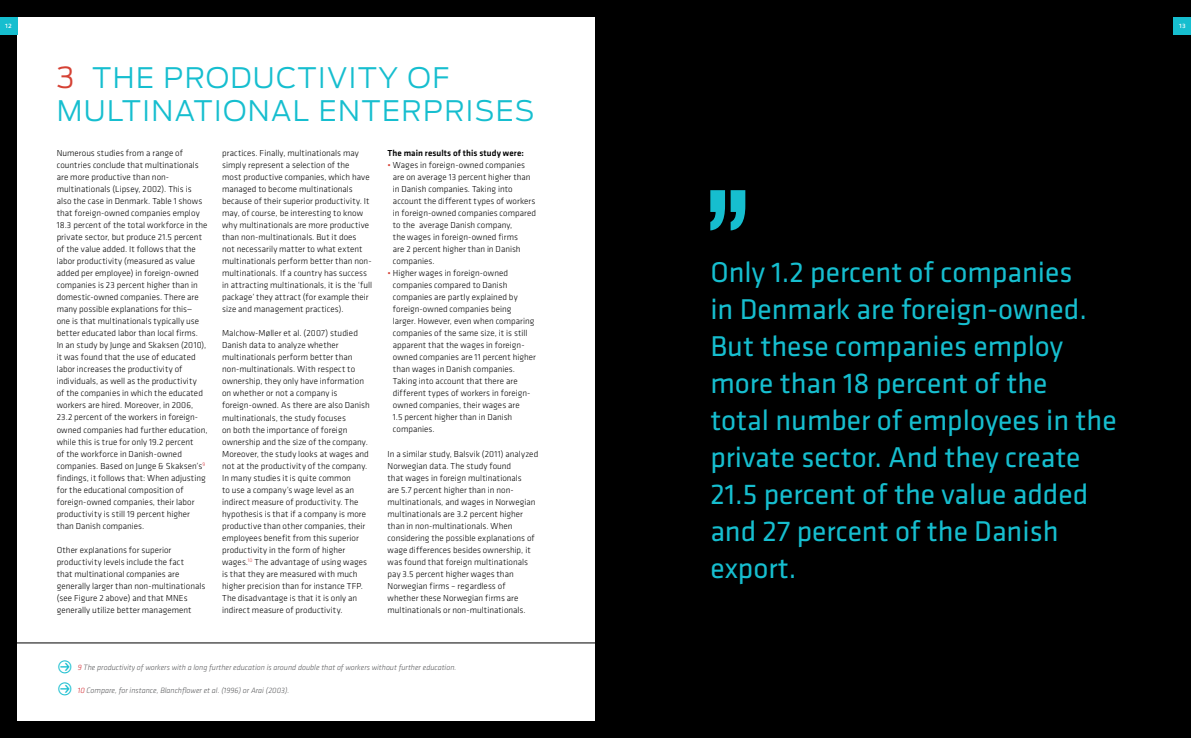
<style>
.page{position:relative;width:1191px;height:738px;background:#fff}
.page>*{position:absolute;margin:0;border:0;box-sizing:border-box;transform-origin:0 0}
.t1{font:29.6px/37px "Klavika";color:#16becf}
.t2{font:300 28.1px/33.6px "Antenna";letter-spacing:.05em;color:#16becf}
.t3{font:16.2px "Button Bonus Circle Positive";color:#16becf}
.t4{font:300 9px/12px "Klavika";letter-spacing:.005em;color:#000}
.t5{font:500 9px "Klavika";letter-spacing:.01em;color:#000}
.t6{font:italic 300 8px "Klavika";color:#58595b}
.t7{font:8px "Klavika Regular Caps";color:#fff}
.s1{font-size:28.8px;color:#d54134}
.s2{color:#d54134}
.s3{color:#d2232a}
</style>
<div class="page">
<div style="left:0;top:0;width:1191px;height:737px;background:#000"></div>
<div style="left:17px;top:17px;width:1157px;height:703px;background:#fff"></div>
<div style="left:595px;top:0;width:596px;height:737px;background:#000"></div>
<div style="left:0;top:17px;width:17px;height:17px;background:#16becf"></div>
<div style="left:1174px;top:17px;width:17px;height:17px;background:#16becf"></div>
<hr style="left:0;top:642px;width:595px;height:1px;background:#000">
<svg style="left:710px;top:190px;width:35px;height:40px"></svg>
<p class="t7" style="left:5px;top:21px;width:8px">12</p>
<p class="t7" style="left:1179px;top:21px;width:8px">13</p>
<h2 class="t2" style="left:57px;top:61px;width:479px"><span class="s1">3</span> THE PRODUCTIVITY OF<br>MULTI NATIONAL ENTERPRISES</h2>
<p class="t4" style="left:57px;top:147px;width:152px">Numerous studies from a range of countries conclude that multinationals are more productive than non&shy;multinationals (Lipsey, 2002). This is also the case in Denmark. Table 1 shows that foreign-owned companies employ 18.3 percent of the total workforce in the private sector, but produce 21.5 percent of the value added. It follows that the labor productivity (measured as value added per employee) in foreign-owned companies is 23 percent higher than in domestic-owned companies. There are many possible explanations for this— one is that multinationals typically use better educated labor than local firms.<br>In an study by Junge and Skaksen (2010), it was found that the use of educated labor increases the productivity of individuals, as well as the productivity<br>of the companies in which the educated workers are hired. Moreover, in 2006, 23.2 percent of the workers in foreign&shy;owned companies had further education, while this is true for only 19.2 percent<br>of the workforce in Danish-owned companies. Based on Junge &amp; Skaksen’s<sup>9 </sup>findings, it follows that: When adjusting for the educational composition of foreign-owned companies, their labor productivity is still 19 percent higher than Danish companies.</p>
<p class="t4" style="left:57px;top:543px;width:150px">Other explanations for superior productivity levels include the fact<br>that multinational companies are generally larger than non-multinationals (see Figure 2 above) and that MNEs generally utilize better management</p>
<p class="t5" style="left:387px;top:148px;width:138px">The main results of this study were:</p>
<p class="t4" style="left:393px;top:159px;width:145px;text-indent:-5px"><span class="s2">•</span> Wages in foreign-owned companies are on average 13 percent higher than in Danish companies. Taking into account the different types of workers in foreign-owned companies compared to the average Danish company,<br>the wages in foreign-owned firms<br>are 2 percent higher than in Danish companies.</p>
<p class="t4" style="left:393px;top:267px;width:144px;text-indent:-5px"><span class="s2">•</span> Higher wages in foreign-owned companies compared to Danish companies are partly explained by foreign-owned companies being larger. However, even when comparing companies of the same size, it is still apparent that the wages in foreign&shy;owned companies are 11 percent higher than wages in Danish companies.<br>Taking into account that there are different types of workers in foreign&shy;owned companies, their wages are<br>1.5 percent higher than in Danish companies.</p>
<p class="t4" style="left:387px;top:447px;width:152px">In a similar study, Balsvik (2011) analyzed Norwegian data. The study found<br>that wages in foreign multinationals<br>are 5.7 percent higher than in non&shy;multinationals, and wages in Norwegian multinationals are 3.2 percent higher than in non-multinationals. When considering the possible explanations of wage differences besides ownership, it was found that foreign multinationals pay 3.5 percent higher wages than Norwegian firms – regardless of whether these Norwegian firms are multinationals or non-multinationals.</p>
<p class="t4" style="left:222px;top:147px;width:152px">practices. Finally, multinationals may simply represent a selection of the<br>most productive companies, which have managed to become multinationals because of their superior productivity. It may, of course, be interesting to know why multinationals are more productive than non-multinationals. But it does<br>not necessarily matter to what extent multinationals perform better than non&shy;multinationals. If a country has success in attracting multinationals, it is the ‘full package’ they attract (for example their size and management practices).</p>
<p class="t4" style="left:222px;top:327px;width:149px">Malchow-Møller et al. (2007) studied Danish data to analyze whether multinationals perform better than non-multinationals. With respect to ownership, they only have information on whether or not a company is foreign-owned. As there are also Danish multinationals, the study focuses<br>on both the importance of foreign ownership and the size of the company.<br>Moreover, the study looks at wages and not at the productivity of the company.<br>In many studies it is quite common<br>to use a company’s wage level as an indirect measure of productivity. The hypothesis is that if a company is more productive than other companies, their employees benefit from this superior productivity in the form of higher wages.<sup>10</sup> The advantage of using wages is that they are measured with much higher precision than for instance TFP.<br>The disadvantage is that it is only an indirect measure of productivity.</p>
<p class="t1" style="left:710px;top:254px;width:408px">Only 1.2 percent of companies<br>in Denmark are foreign-owned.<br>But these companies employ more than 18 percent of the<br>total number of employees in the private sector. And they create<br>21.5 percent of the value added and 27 percent of the Danish export.</p>
<h3 class="t3" style="left:57px;top:659px;width:18px">P</h3>
<p class="t6" style="left:78px;top:662px;width:380px"><span class="s3">9</span> The productivity of workers with a long further education is around double that of workers without further education.</p>
<h3 class="t3" style="left:57px;top:681px;width:18px">P</h3>
<p class="t6" style="left:78px;top:685px;width:213px"><span class="s3">10</span> Compare, for instance, Blanchflower et al. (1996) or Arai (2003).</p>
</div>
